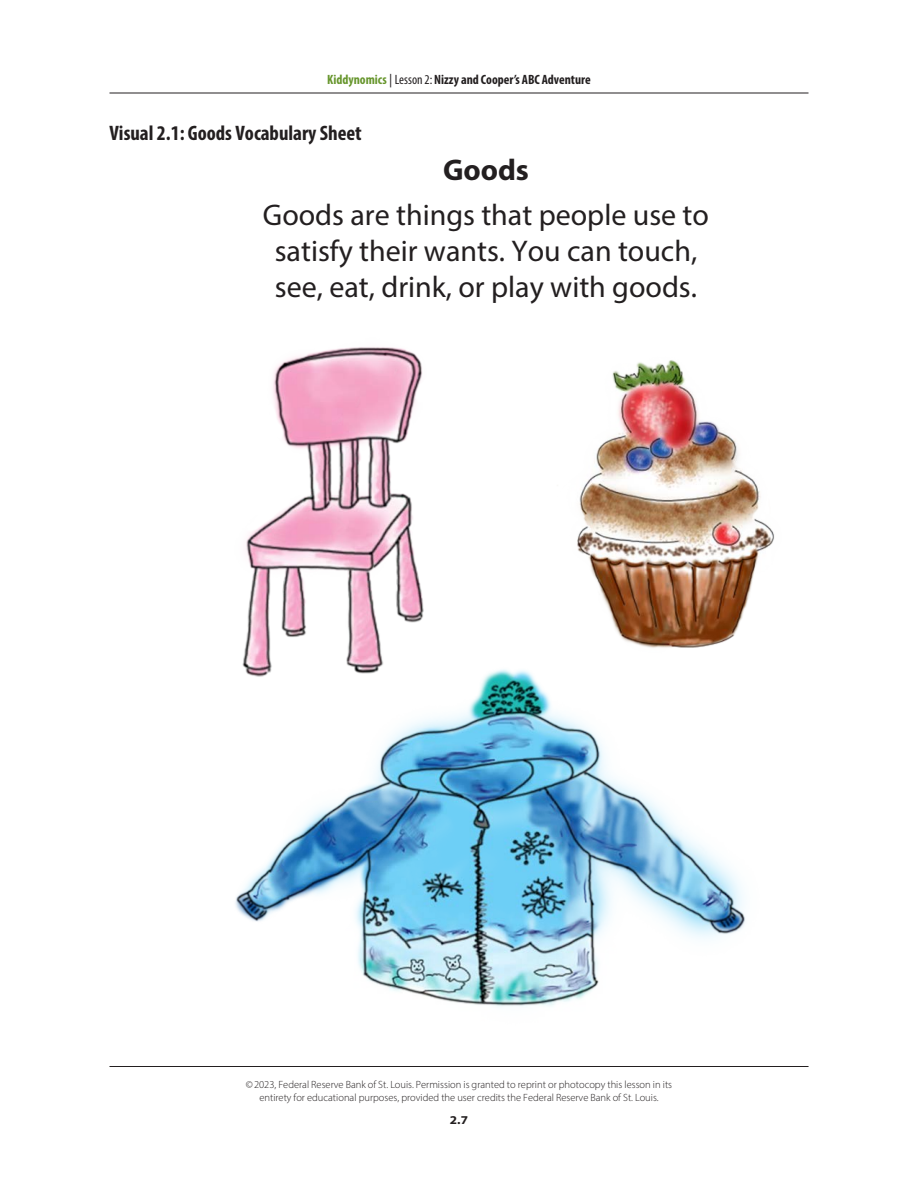
<style>
.page{position:relative;width:918px;height:1188px;background:#fff}
.page>*{position:absolute;margin:0;border:0;box-sizing:border-box;transform-origin:0 0}
.Procedure{font:30px/36px "Myriad Pro";color:#231f20;text-align:center}
.Procedure-2{font:700 30px "Myriad Pro";color:#231f20}
.Handout_Head{font:700 condensed 21px "Myriad Pro";color:#231f20}
.t1{font:700 condensed 13.5px "Myriad Pro";color:#231f20}
.t2{font:700 12px "Myriad Pro";color:#231f20;scale:1.1 1}
.t3{font:300 10.5px/13.5px "Myriad Pro";color:#231f20;text-align:center}
.s1{color:#66952c}
.s2{font-weight:400;font-stretch:normal}
.s3{font-weight:400}
</style>
<div class="page">
<hr style="left:110px;top:93px;width:698px;height:1px;background:#231f20">
<hr style="left:110px;top:1066px;width:699px;height:1px;background:#231f20">
<img style="left:244px;top:347px;width:180px;height:307px">
<img style="left:577px;top:360px;width:197px;height:288px">
<img style="left:235px;top:654px;width:510px;height:353px">
<p class="t1" style="left:327px;top:71px;width:265px"><span class="s1">Kiddynomics</span> <span class="s2">|</span> <span class="s3">Lesson 2:</span> Nizzy and Cooper’s ABC Adventure</p>
<p class="Handout_Head" style="left:110px;top:120px;width:254px">Visual 2.1: Goods Vocabulary Sheet</p>
<p class="Procedure-2" style="left:443px;top:150px;width:87px">Goods</p>
<p class="Procedure" style="left:263px;top:196px;width:448px">Goods are things that people use to satisfy their wants. You can touch, see, eat, drink, or play with goods.</p>
<p class="t3" style="left:246px;top:1078px;width:428px">©2023, Federal Reserve Bank of St. Louis. Permission is granted to reprint or photocopy this lesson in its entirety for educational purposes, provided the user credits the Federal Reserve Bank of St. Louis.</p>
<p class="t2" style="left:450px;top:1112px;width:18px">2.7</p>
</div>
